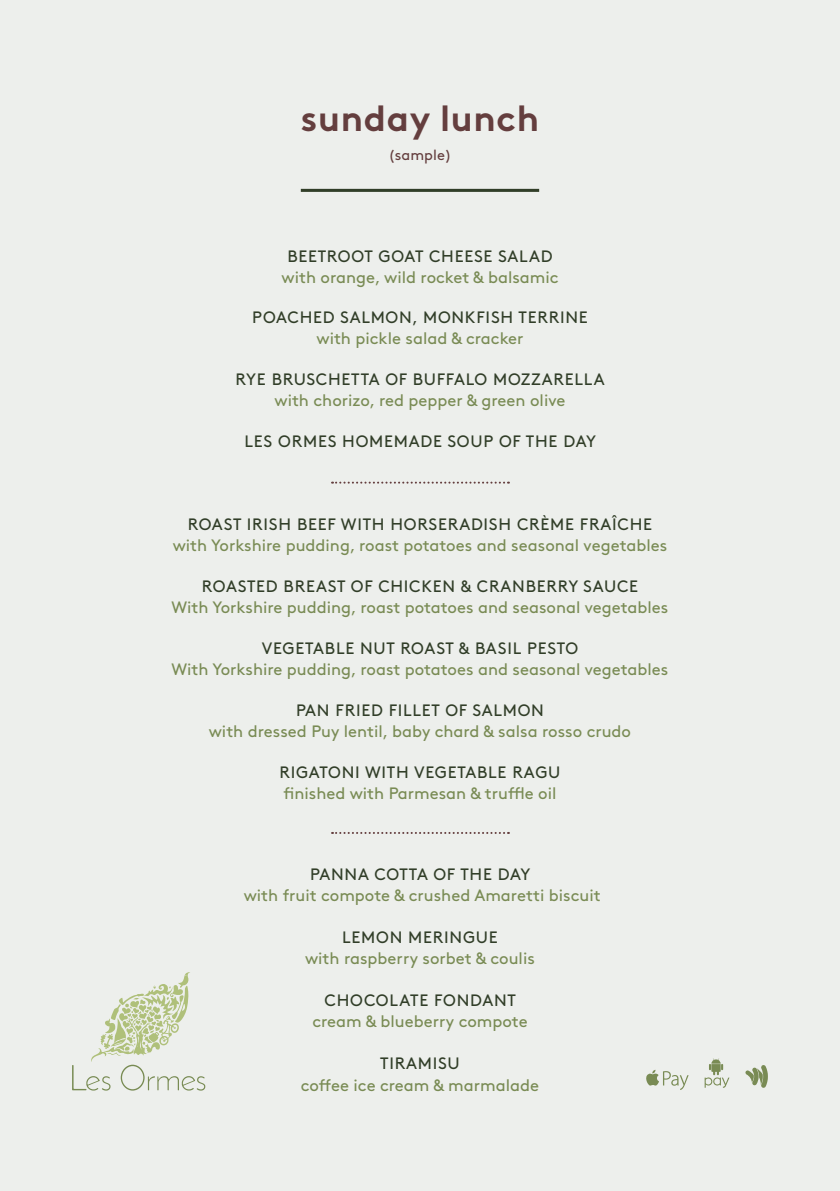
<style>
.page{position:relative;width:840px;height:1191px;background:#fff}
.page>*{position:absolute;margin:0;border:0;box-sizing:border-box;transform-origin:0 0}
.t1{font:700 36px "Brown";letter-spacing:.02em;color:#643e3e}
.t2{font:16.4px "Brown";color:#798b54}
.t3{font:16.4px "Brown";letter-spacing:.045em;color:#313e28}
.t4{font:14.6px "Brown";color:#643e3e}
</style>
<div class="page">
<div style="left:0;top:0;width:839px;height:1191px;background:#edefec"></div>
<svg style="left:646px;top:1069px;width:42px;height:21px"></svg>
<svg style="left:745px;top:1065px;width:22px;height:22px"></svg>
<svg style="left:704px;top:1058px;width:25px;height:29px"></svg>
<svg style="left:72px;top:972px;width:133px;height:118px"></svg>
<hr style="left:300px;top:189px;width:239px;height:3px;background:#313e28">
<svg style="left:332px;top:481px;width:176px;height:2px"></svg>
<svg style="left:332px;top:832px;width:176px;height:2px"></svg>
<h1 class="t1" style="left:300px;top:89px;width:240px">sunday lunch</h1>
<p class="t4" style="left:388px;top:144px;width:64px">(sample)</p>
<p class="t3" style="left:287px;top:243px;width:267px">BEETROOT GOAT CHEESE SALAD</p>
<p class="t2" style="left:281px;top:264px;width:278px">with orange, wild rocket &amp; balsamic</p>
<p class="t3" style="left:252px;top:305px;width:337px">POACHED SALMON, MONKFISH TERRINE</p>
<p class="t2" style="left:316px;top:326px;width:208px">with pickle salad &amp; cracker</p>
<p class="t3" style="left:235px;top:367px;width:370px">RYE BRUSCHETTA OF BUFFALO MOZZARELLA</p>
<p class="t2" style="left:274px;top:388px;width:292px">with chorizo, red pepper &amp; green olive</p>
<p class="t3" style="left:244px;top:429px;width:352px">LES ORMES HOMEMADE SOUP OF THE DAY</p>
<p class="t3" style="left:188px;top:512px;width:465px">ROAST IRISH BEEF WITH HORSERADISH CRÈME FRAÎCHE</p>
<p class="t2" style="left:173px;top:533px;width:495px">with Yorkshire pudding, roast potatoes and seasonal vegetables</p>
<p class="t3" style="left:202px;top:573px;width:437px">ROASTED BREAST OF CHICKEN &amp; CRANBERRY SAUCE</p>
<p class="t2" style="left:171px;top:595px;width:498px">With Yorkshire pudding, roast potatoes and seasonal vegetables</p>
<p class="t3" style="left:262px;top:635px;width:317px">VEGETABLE NUT ROAST &amp; BASIL PESTO</p>
<p class="t2" style="left:171px;top:656px;width:498px">With Yorkshire pudding, roast potatoes and seasonal vegetables</p>
<p class="t3" style="left:296px;top:697px;width:249px">PAN FRIED FILLET OF SALMON</p>
<p class="t2" style="left:209px;top:718px;width:423px">with dressed Puy lentil, baby chard &amp; salsa rosso crudo</p>
<p class="t3" style="left:279px;top:759px;width:282px">RIGATONI WITH VEGETABLE RAGU</p>
<p class="t2" style="left:283px;top:780px;width:274px">finished with Parmesan &amp; truffle oil</p>
<p class="t3" style="left:310px;top:862px;width:221px">PANNA COTTA OF THE DAY</p>
<p class="t2" style="left:243px;top:883px;width:358px">with fruit compote &amp; crushed Amaretti biscuit</p>
<p class="t3" style="left:342px;top:925px;width:157px">LEMON MERINGUE</p>
<p class="t2" style="left:305px;top:946px;width:231px">with raspberry sorbet &amp; coulis</p>
<p class="t3" style="left:324px;top:988px;width:193px">CHOCOLATE FONDANT</p>
<p class="t2" style="left:312px;top:1009px;width:217px">cream &amp; blueberry compote</p>
<p class="t3" style="left:380px;top:1051px;width:81px">TIRAMISU</p>
<p class="t2" style="left:300px;top:1072px;width:240px">coffee ice cream &amp; marmalade</p>
</div>
